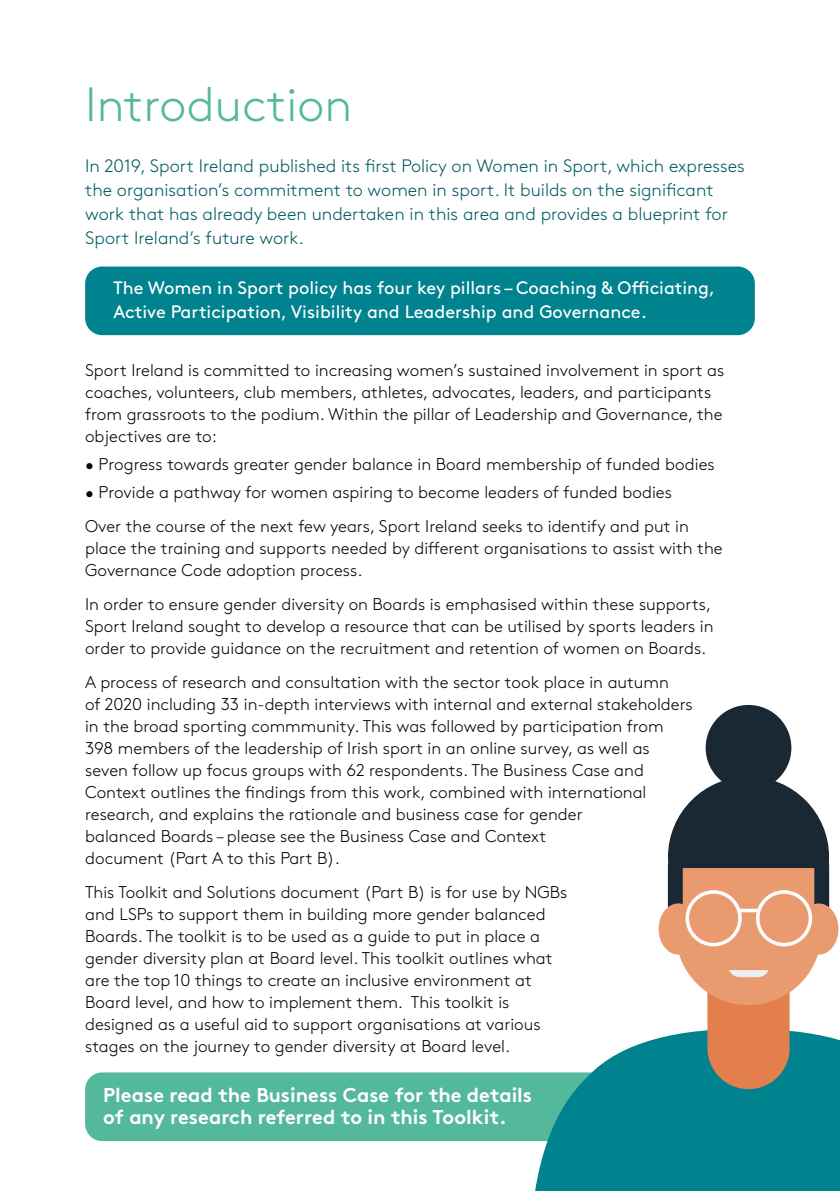
<style>
.page{position:relative;width:840px;height:1191px;background:#fff}
.page>*{position:absolute;margin:0;border:0;box-sizing:border-box;transform-origin:0 0}
.t1{font:300 48px "Brown Std";color:#53b89c}
.t2{font:700 20px/22px "Brown Std";color:#fff}
.t3{font:300 18px/24px "Brown Std";color:#005b60}
.t4{font:18px/24px "Brown Std";color:#fff}
.t5{font:300 17px/22px "Brown Std";color:#00030f}
</style>
<div class="page">
<div style="left:85px;top:266px;width:669px;height:69px;background:#00838f;border-radius:17px"></div>
<div style="left:85px;top:1072px;width:531px;height:69px;background:#53b89c;border-radius:17px"></div>
<svg style="left:528px;top:1028px;width:311px;height:163px;fill:#01838f"></svg>
<div style="left:705px;top:705px;width:86px;height:85px;background:#1a2833;border-radius:50%"></div>
<div style="left:675px;top:795px;width:146px;height:210px;background:#ea9a6f;border-radius:73px"></div>
<svg style="left:667px;top:776px;width:161px;height:145px"></svg>
<div style="left:658px;top:903px;width:39px;height:51px;background:#ea9a6f;border-radius:50%"></div>
<div style="left:798px;top:903px;width:39px;height:51px;background:#ea9a6f;border-radius:50%"></div>
<div style="left:685px;top:890px;width:56px;height:56px;border:4px solid #fff;border-radius:50%"></div>
<div style="left:755px;top:890px;width:56px;height:56px;border:4px solid #fff;border-radius:50%"></div>
<svg style="left:739px;top:908px;width:18px;height:4px"></svg>
<svg style="left:707px;top:970px;width:82px;height:119px"></svg>
<h1 class="t1" style="left:85px;top:77px;width:268px">Introduction</h1>
<p class="t3" style="left:85px;top:154px;width:661px">In 2019, Sport Ireland published its first Policy on Women in Sport, which expresses the organisation’s commitment to women in sport. It builds on the significant work that has already been undertaken in this area and provides a blueprint for Sport Ireland’s future work.</p>
<p class="t4" style="left:113px;top:276px;width:603px">The Women in Sport policy has four key pillars – Coaching &amp; Officiating,<br>Active Participation, Visibility and Leadership and Governance.</p>
<p class="t5" style="left:85px;top:359px;width:640px">Sport Ireland is committed to increasing women’s sustained involvement in sport as coaches, volunteers, club members, athletes, advocates, leaders, and participants from grassroots to the podium. Within the pillar of Leadership and Governance, the objectives are to:</p>
<p class="t5" style="left:85px;top:453px;width:630px">• Progress towards greater gender balance in Board membership of funded bodies</p>
<p class="t5" style="left:85px;top:475px;width:605px;line-height:34px">• Provide a pathway for women aspiring to become leaders of funded bodies<br>Over the course of the next few years, Sport Ireland seeks to identify and put in</p>
<p class="t5" style="left:85px;top:537px;width:638px">place the training and supports needed by different organisations to assist with the<br>Governance Code adoption process.</p>
<p class="t5" style="left:85px;top:593px;width:629px">In order to ensure gender diversity on Boards is emphasised within these supports,<br>Sport Ireland sought to develop a resource that can be utilised by sports leaders in order to provide guidance on the recruitment and retention of women on Boards.</p>
<p class="t5" style="left:85px;top:671px;width:608px">A process of research and consultation with the sector took place in autumn<br>of 2020 including 33 in-depth interviews with internal and external stakeholders in the broad sporting commmunity. This was followed by participation from 398 members of the leadership of Irish sport in an online survey, as well as seven follow up focus groups with 62 respondents. The Business Case and Context outlines the findings from this work, combined with international research, and explains the rationale and business case for gender<br>balanced Boards – please see the Business Case and Context<br>document (Part A to this Part B).</p>
<p class="t5" style="left:85px;top:881px;width:483px">This Toolkit and Solutions document (Part B) is for use by NGBs and LSPs to support them in building more gender balanced Boards. The toolkit is to be used as a guide to put in place a gender diversity plan at Board level. This toolkit outlines what are the top 10 things to create an inclusive environment at Board level, and how to implement them. This toolkit is designed as a useful aid to support organisations at various stages on the journey to gender diversity at Board level.</p>
<p class="t2" style="left:103px;top:1083px;width:430px">Please read the Business Case for the details of any research referred to in this Toolkit.</p>
</div>
